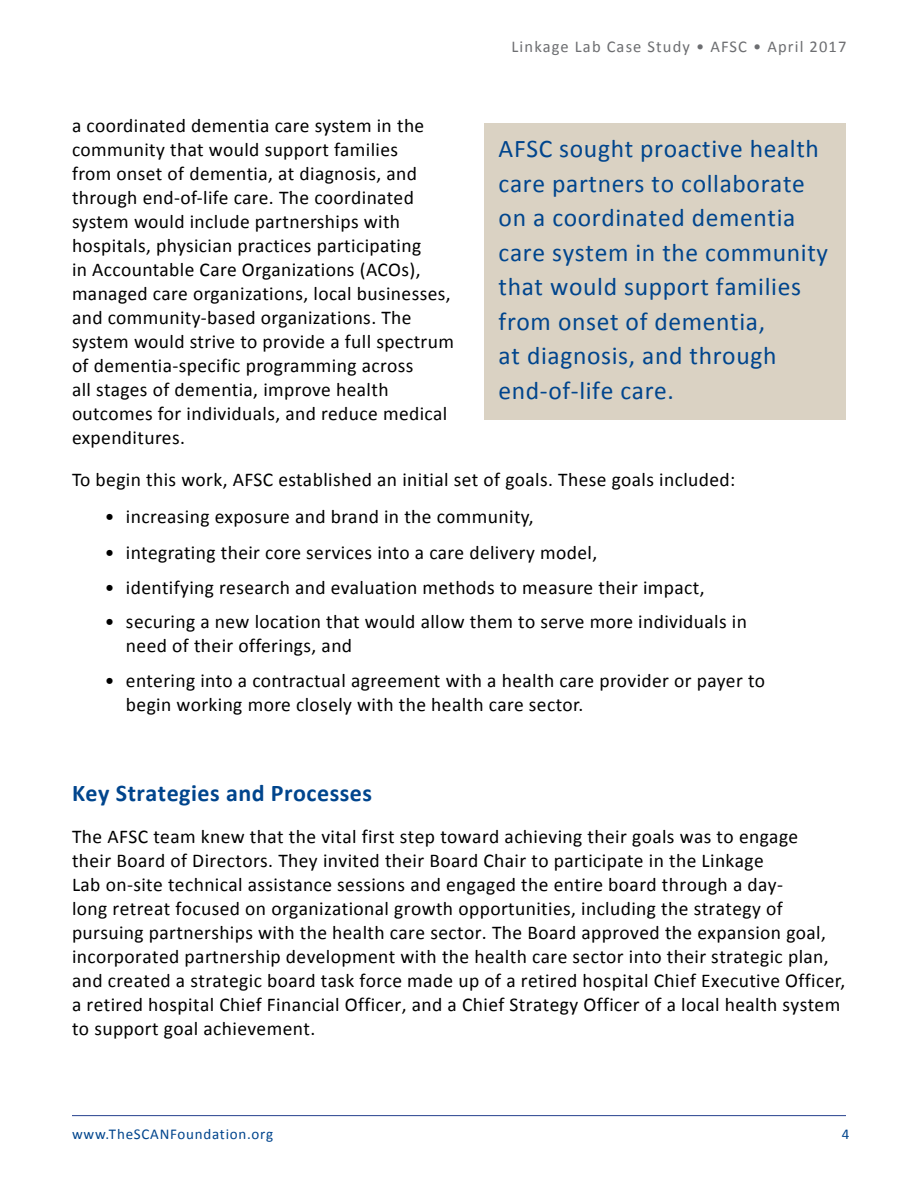
<style>
.page{position:relative;width:918px;height:1188px;background:#fff}
.page>*{position:absolute;margin:0;border:0;box-sizing:border-box;transform-origin:0 0}
.t1{font:25.5px/34.5px "Calibri";letter-spacing:.025em;color:#00458d}
.t2{font:700 24px "Calibri";letter-spacing:.02em;color:#00458d}
.t3{font:19.5px/24px "Calibri";letter-spacing:.02em;color:#000}
.t4{font:16.5px "Calibri";letter-spacing:.07em;color:#6d6e71}
.t5{font:15px "Calibri";letter-spacing:.05em;color:#00458d}
</style>
<div class="page">
<hr style="left:72px;top:1115px;width:774px;height:1px;background:#25408e">
<div style="left:484px;top:123px;width:361px;height:296px;background:#dad2c3"></div>
<p class="t4" style="left:512px;top:41px;width:336px">Linkage Lab Case Study • AFSC • April 2017</p>
<p class="t3" style="left:72px;top:115px;width:384px">a coordinated dementia care system in the community that would support families<br>from onset of dementia, at diagnosis, and through end-of-life care. The coordinated system would include partnerships with hospitals, physician practices participating<br>in Accountable Care Organizations (ACOs), managed care organizations, local businesses, and community-based organizations. The system would strive to provide a full spectrum of dementia-specific programming across<br>all stages of dementia, improve health outcomes for individuals, and reduce medical expenditures.</p>
<p class="t3" style="left:72px;top:469px;width:665px">To begin this work, AFSC established an initial set of goals. These goals included:</p>
<p class="t3" style="left:105px;top:506px;width:430px">• increasing exposure and brand in the community,</p>
<p class="t3" style="left:105px;top:542px;width:494px">• integrating their core services into a care delivery model,</p>
<p class="t3" style="left:105px;top:577px;width:601px">• identifying research and evaluation methods to measure their impact,</p>
<p class="t3" style="left:126px;top:611px;width:623px;text-indent:-21px">• securing a new location that would allow them to serve more individuals in need of their offerings, and</p>
<p class="t3" style="left:126px;top:670px;width:641px;text-indent:-21px">• entering into a contractual agreement with a health care provider or payer to begin working more closely with the health care sector.</p>
<h1 class="t1" style="left:499px;top:133px;width:331px">AFSC sought proactive health care partners to collaborate on a coordinated dementia care system in the community that would support families from onset of dementia,<br>at diagnosis, and through end-of-life care.</h1>
<p class="t2" style="left:72px;top:784px;width:301px">Key Strategies and Processes</p>
<p class="t3" style="left:72px;top:826px;width:775px">The AFSC team knew that the vital first step toward achieving their goals was to engage<br>their Board of Directors. They invited their Board Chair to participate in the Linkage<br>Lab on-site technical assistance sessions and engaged the entire board through a day-<br>long retreat focused on organizational growth opportunities, including the strategy of pursuing partnerships with the health care sector. The Board approved the expansion goal, incorporated partnership development with the health care sector into their strategic plan, and created a strategic board task force made up of a retired hospital Chief Executive Officer, a retired hospital Chief Financial Officer, and a Chief Strategy Officer of a local health system to support goal achievement.</p>
<p class="t5" style="left:72px;top:1128px;width:203px">www.TheSCANFoundation.org</p>
<p class="t5" style="left:842px;top:1128px;width:9px">4</p>
</div>
